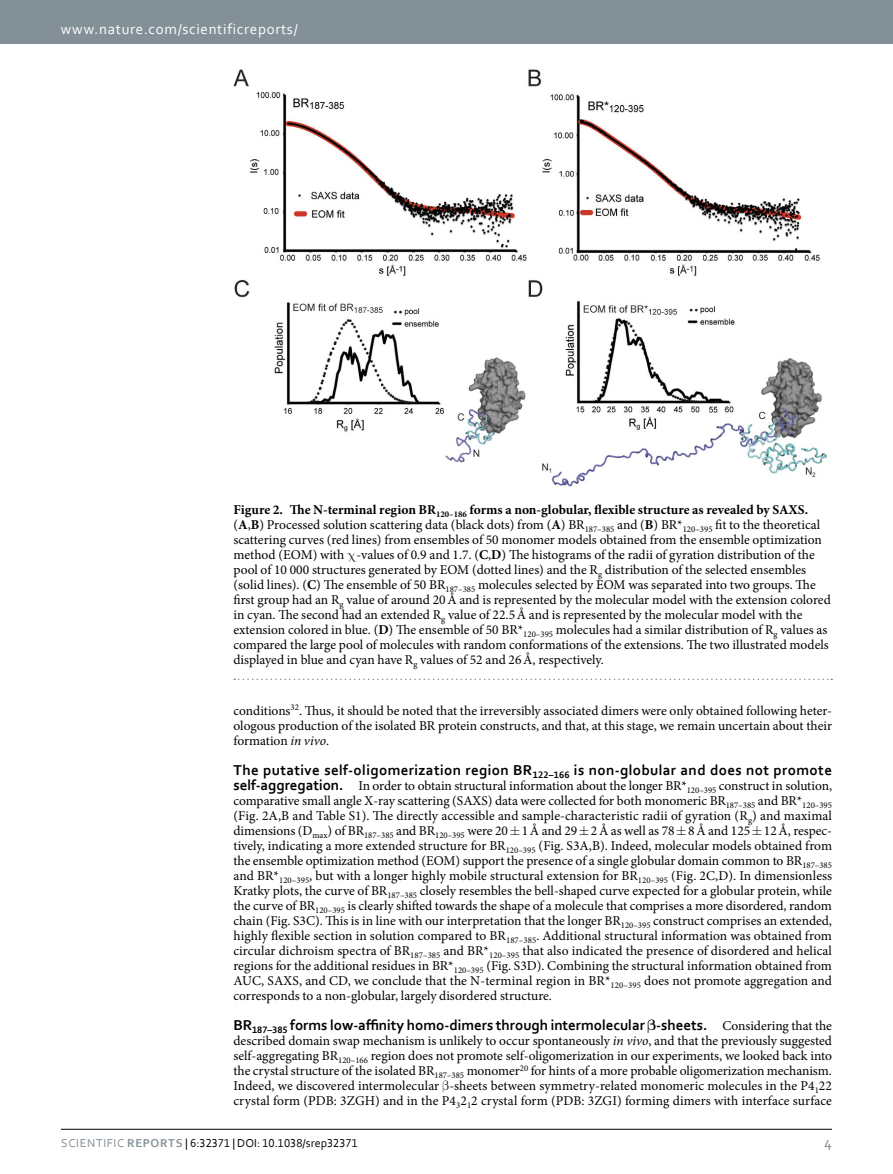
<style>
.page{position:relative;width:893px;height:1174px;background:#fff}
.page>*{position:absolute;margin:0;border:0;box-sizing:border-box;transform-origin:0 0}
.t1{font:700 15px "Corbel";letter-spacing:-.005em;color:#000}
.t2{font:700 15px "Corbel";letter-spacing:.025em;color:#000}
.t3{font:15px "Corbel";letter-spacing:.045em;color:#fff}
.t4{font:15px "Corbel";color:#839097}
.t5{font:13.5px/15px "Minion Pro";color:#000;text-align:justify}
.t6{font:12px "Corbel";color:#000}
.s1{font-weight:700}
.s2{font-style:italic}
.s3{font-family:"Corbel";font-weight:700;font-size:15px}
.s4{font-family:"Minion Pro";font-weight:400;font-size:13.5px}
.s5{color:#839097}
.s6{font-weight:700;color:#839097}
</style>
<div class="page">
<div style="left:0;top:0;width:893px;height:43px;background:#839097"></div>
<hr style="left:61px;top:1129px;width:771px;height:1px;background:#000">
<img style="left:233px;top:70px;width:594px;height:416px">
<svg style="left:234px;top:678px;width:598px;height:2px"></svg>
<p class="t3" style="left:61px;top:19px;width:238px">www.nature.com/scientificreports/</p>
<p class="t5" style="left:233px;top:502px;width:599px;text-align:left"><span class="s1">Figure 2. The N-terminal region BR</span><sub>120–186</sub> <span class="s1">forms a non-globular, flexible structure as revealed by SAXS. </span>(<span class="s1">A</span>,<span class="s1">B</span>) Processed solution scattering data (black dots) from (<span class="s1">A</span>) BR<sub>187–385</sub> and (<span class="s1">B</span>) BR*<sub>120–395</sub> fit to the theoretical scattering curves (red lines) from ensembles of 50 monomer models obtained from the ensemble optimization method (EOM) with -values of 0.9 and 1.7. (<span class="s1">C</span>,<span class="s1">D</span>) The histograms of the radii of gyration distribution of the pool of 10 000 structures generated by EOM (dotted lines) and the R<sub>g</sub> distribution of the selected ensembles (solid lines). (<span class="s1">C</span>) The ensemble of 50 BR<sub>187–385</sub> molecules selected by EOM was separated into two groups. The first group had an R<sub>g</sub> value of around 20Å and is represented by the molecular model with the extension colored in cyan. The second had an extended R<sub>g</sub> value of 22.5Å and is represented by the molecular model with the extension colored in blue. (<span class="s1">D</span>) The ensemble of 50 BR*<sub>120–395</sub> molecules had a similar distribution of R<sub>g</sub> values as compared the large pool of molecules with random conformations of the extensions. The two illustrated models displayed in blue and cyan have R<sub>g</sub> values of 52 and 26Å, respectively.</p>
<p class="t5" style="left:233px;top:703px;width:600px">conditions<sup>32</sup>. Thus, it should be noted that the irreversibly associated dimers were only obtained following heter&shy;ologous production of the isolated BR protein constructs, and that, at this stage, we remain uncertain about their formation <span class="s2">in vivo</span>.</p>
<p class="t2" style="left:233px;top:761px;width:600px">The putative self-oligomerization region BR<sub>122–166</sub> is non-globular and does not promote</p>
<p class="t5" style="left:233px;top:778px;width:600px"><span class="s3">self-aggregation.</span> In order to obtain structural information about the longer BR*<sub>120–395</sub> construct in solution, comparative small angle X-ray scattering (SAXS) data were collected for both monomeric BR<sub>187–385</sub> and BR*<sub>120–395 </sub>(Fig. 2A,B and Table S1). The directly accessible and sample-characteristic radii of gyration (R<sub>g</sub>) and maximal dimensions (D<sub>max</sub>) of BR<sub>187–385</sub> and BR<sub>120–395</sub> were 20 1Å and 29 2Å as well as 78 8Å and 125 12Å, respec&shy;tively, indicating a more extended structure for BR<sub>120–395</sub> (Fig. S3A,B). Indeed, molecular models obtained from the ensemble optimization method (EOM) support the presence of a single globular domain common to BR<sub>187–385 </sub>and BR*<sub>120–395</sub>, but with a longer highly mobile structural extension for BR<sub>120–395</sub> (Fig. 2C,D). In dimensionless Kratky plots, the curve of BR<sub>187–385</sub> closely resembles the bell-shaped curve expected for a globular protein, while the curve of BR<sub>120–395</sub> is clearly shifted towards the shape of a molecule that comprises a more disordered, random chain (Fig. S3C). This is in line with our interpretation that the longer BR<sub>120–395</sub> construct comprises an extended, highly flexible section in solution compared to BR<sub>187–385</sub>. Additional structural information was obtained from circular dichroism spectra of BR<sub>187–385</sub> and BR*<sub>120–395</sub> that also indicated the presence of disordered and helical regions for the additional residues in BR*<sub>120–395</sub> (Fig. S3D). Combining the structural information obtained from AUC, SAXS, and CD, we conclude that the N-terminal region in BR*<sub>120–395</sub> does not promote aggregation and corresponds to a non-globular, largely disordered structure.</p>
<p class="t1" style="left:233px;top:1016px;width:600px">BR<sub>187–385</sub> forms low-affinity homo-dimers through intermolecular -sheets. <span class="s4">Considering that the</span></p>
<p class="t5" style="left:233px;top:1033px;width:600px">described domain swap mechanism is unlikely to occur spontaneously <span class="s2">in vivo</span>, and that the previously suggested self-aggregating BR<sub>120–166</sub> region does not promote self-oligomerization in our experiments, we looked back into the crystal structure of the isolated BR<sub>187–385</sub> monomer<sup>20</sup> for hints of a more probable oligomerization mechanism.<br>Indeed, we discovered intermolecular -sheets between symmetry-related monomeric molecules in the P4<sub>1</sub>22 crystal form (PDB: 3ZGH) and in the P4<sub>3</sub>2<sub>1</sub>2 crystal form (PDB: 3ZGI) forming dimers with interface surface</p>
<p class="t6" style="left:61px;top:1135px;width:298px"><span class="s5">Scientific</span> <span class="s6">Reports</span> | 6:32371 | DOI: 10.1038/srep32371</p>
<p class="t4" style="left:824px;top:1132px;width:9px">4</p>
</div>
